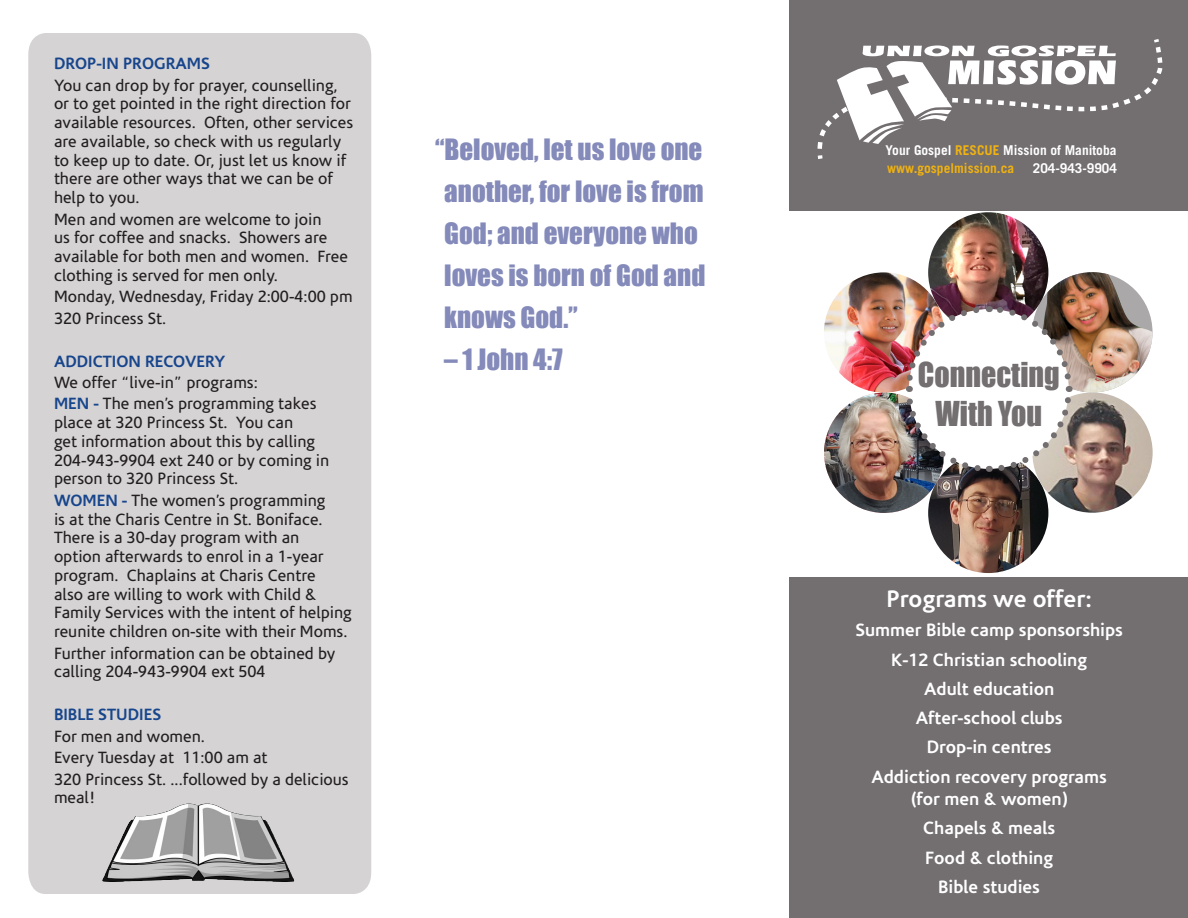
<style>
.page{position:relative;width:1188px;height:918px;background:#fff}
.page>*{position:absolute;margin:0;border:0;box-sizing:border-box;transform-origin:0 0}
.t1{font:31.5px "Impact";color:#736e70;scale:.95 1}
.t2{font:27px/42px "Impact";color:#848ab9}
.t3{font:700 24px "Corisande";color:#fff}
.t4{font:700 18px/22.5px "Corisande";color:#fff;text-align:center}
.t5{font:16.5px/18.8px "Corisande";color:#231f20}
.t6{font:700 16.5px "Corisande";color:#17458c}
.t7{font:700 13.5px "Trade Gothic";color:#fff}
.t8{font:700 13.5px "Trade Gothic";color:#efb211}
.s1{font-weight:700;color:#17458c}
.s2{color:#efb211}
</style>
<div class="page">
<div style="left:28px;top:33px;width:343px;height:861px;background:#d5d3d4"></div>
<img style="left:102px;top:804px;width:192px;height:78px">
<div style="left:789px;top:0;width:399px;height:211px;background:#736e70"></div>
<div style="left:789px;top:578px;width:399px;height:340px;background:#736e70"></div>
<svg style="left:817px;top:39px;width:346px;height:120px"></svg>
<img style="left:824px;top:272px;width:120px;height:121px;border-radius:60px">
<img style="left:824px;top:393px;width:116px;height:120px">
<img style="left:928px;top:453px;width:120px;height:120px;border-radius:60px">
<img style="left:1032px;top:392px;width:121px;height:121px;border-radius:60px">
<img style="left:1040px;top:272px;width:113px;height:120px">
<img style="left:928px;top:212px;width:120px;height:121px;border-radius:60px">
<img style="left:903px;top:303px;width:172px;height:172px">
<p class="t6" style="left:54px;top:54px;width:158px">DROP-IN PROGRAMS</p>
<p class="t5" style="left:54px;top:76px;width:301px">You can drop by for prayer, counselling, or to get pointed in the right direction for available resources. Often, other services are available, so check with us regularly to keep up to date. Or, just let us know if there are other ways that we can be of help to you.</p>
<p class="t5" style="left:54px;top:210px;width:296px">Men and women are welcome to join<br>us for coffee and snacks. Showers are available for both men and women. Free clothing is served for men only.</p>
<p class="t5" style="left:54px;top:288px;width:300px">Monday, Wednesday, Friday 2:00-4:00 pm</p>
<p class="t5" style="left:54px;top:309px;width:114px">320 Princess St.</p>
<p class="t6" style="left:54px;top:351px;width:173px">ADDICTION RECOVERY</p>
<p class="t5" style="left:54px;top:373px;width:205px">We offer “live-in” programs:</p>
<p class="t5" style="left:54px;top:395px;width:277px"><span class="s1">MEN -</span> The men’s programming takes place at 320 Princess St. You can<br>get information about this by calling<br>204-943-9904 ext 240 or by coming in person to 320 Princess St.</p>
<p class="t5" style="left:54px;top:491px;width:299px"><span class="s1">WOMEN -</span> The women’s programming<br>is at the Charis Centre in St. Boniface.<br>There is a 30-day program with an<br>option afterwards to enrol in a 1-year program. Chaplains at Charis Centre<br>also are willing to work with Child &amp; Family Services with the intent of helping reunite children on-site with their Moms.</p>
<p class="t5" style="left:54px;top:644px;width:283px">Further information can be obtained by calling 204-943-9904 ext 504</p>
<p class="t6" style="left:54px;top:705px;width:109px">BIBLE STUDIES</p>
<p class="t5" style="left:54px;top:727px;width:152px">For men and women.</p>
<p class="t5" style="left:54px;top:749px;width:215px">Every Tuesday at 11:00 am at</p>
<p class="t5" style="left:54px;top:770px;width:296px">320 Princess St. ...followed by a delicious meal!</p>
<p class="t2" style="left:444px;top:127px;width:263px;text-indent:-9px">“Beloved, let us love one another, for love is from<br>God; and everyone who loves is born of God and knows God.”</p>
<p class="t2" style="left:444px;top:337px;width:120px">– 1 John 4:7</p>
<p class="t7" style="left:885px;top:142px;width:233px">Your Gospel <span class="s2">RESCUE</span> Mission of Manitoba</p>
<p class="t8" style="left:887px;top:160px;width:129px">www.gospelmission.ca</p>
<p class="t7" style="left:1033px;top:160px;width:86px">204-943-9904</p>
<p class="t1" style="left:918px;top:350px;width:151px">Connecting</p>
<p class="t1" style="left:936px;top:389px;width:113px">With You</p>
<p class="t3" style="left:887px;top:585px;width:207px">Programs we offer:</p>
<p class="t4" style="left:855px;top:619px;width:269px">Summer Bible camp sponsorships</p>
<p class="t4" style="left:891px;top:648px;width:197px">K-12 Christian schooling</p>
<p class="t4" style="left:924px;top:678px;width:132px">Adult education</p>
<p class="t4" style="left:916px;top:707px;width:148px">After-school clubs</p>
<p class="t4" style="left:927px;top:736px;width:126px">Drop-in centres</p>
<p class="t4" style="left:871px;top:765px;width:237px">Addiction recovery programs (for men &amp; women)</p>
<p class="t4" style="left:923px;top:817px;width:134px">Chapels &amp; meals</p>
<p class="t4" style="left:925px;top:846px;width:130px">Food &amp; clothing</p>
<p class="t4" style="left:938px;top:876px;width:103px">Bible studies</p>
</div>
